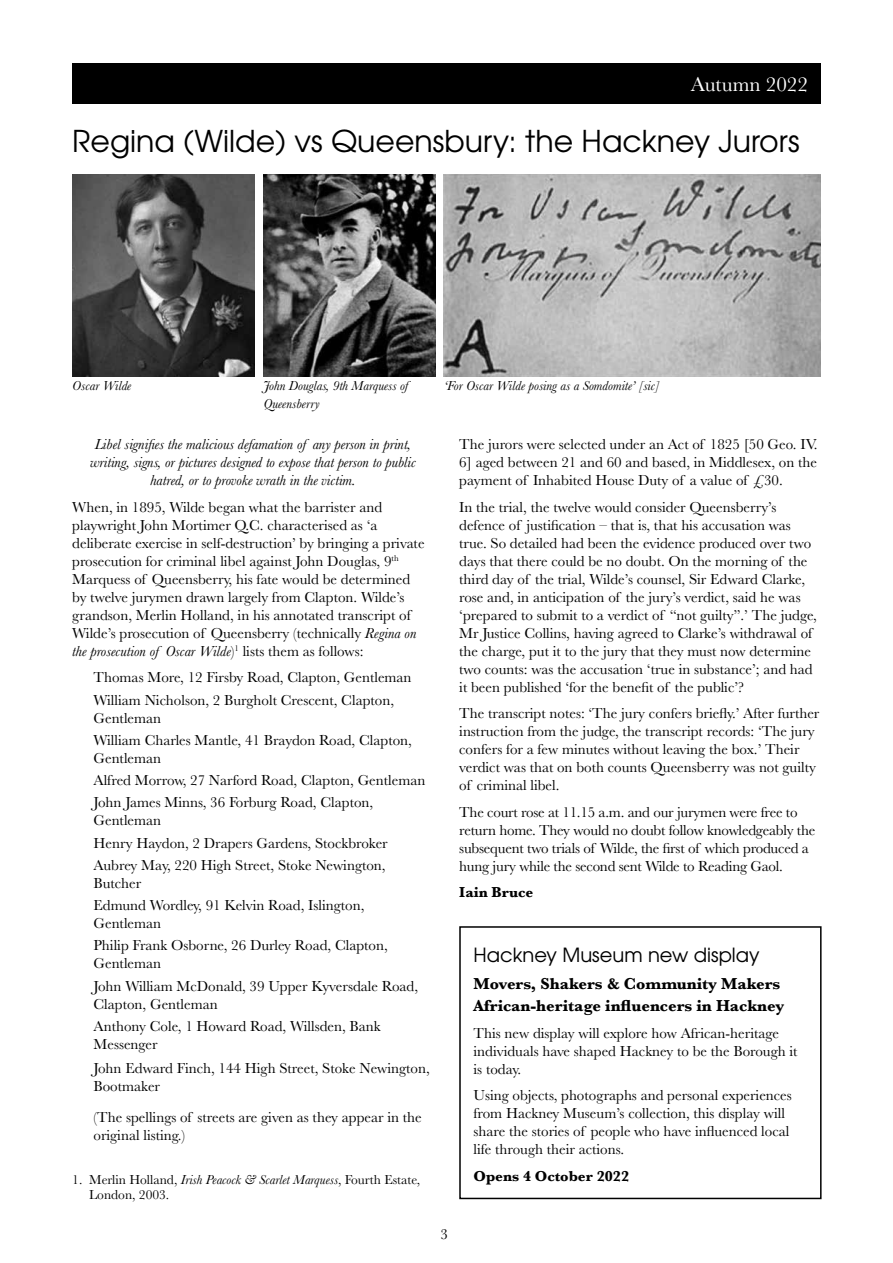
<style>
.page{position:relative;width:893px;height:1263px;background:#fff}
.page>*{position:absolute;margin:0;border:0;box-sizing:border-box;transform-origin:0 0}
.t1{font:30px "Te X Gyre Adventor";color:#000}
.t2{font:21px "Baskerville";color:#fff}
.t3{font:19.5px "Te X Gyre Adventor";color:#000}
.t4{font:700 16.5px/22.2px "Baskerville";color:#000}
.t5{font:15px/18px "Baskerville";color:#000}
.t6{font:italic 15px/18px "Baskerville";color:#000;text-align:center}
.t7{font:700 15px "Baskerville";color:#000}
.t8{font:italic 13.5px/18px "Baskerville";color:#000}
.t9{font:13.5px/15px "Baskerville";color:#000}
.s1{font-style:italic}
</style>
<div class="page">
<div style="left:72px;top:64px;width:749px;height:40px;background:#000"></div>
<img style="left:264px;top:174px;width:172px;height:203px">
<img style="left:72px;top:174px;width:182px;height:203px">
<img style="left:444px;top:174px;width:377px;height:203px">
<div style="left:459px;top:926px;width:363px;height:273px;border:2px solid #000"></div>
<h2 class="t2" style="left:691px;top:71px;width:119px">Autumn 2022</h2>
<h1 class="t1" style="left:72px;top:117px;width:729px">Regina (Wilde) vs Queensbury: the Hackney Jurors</h1>
<p class="t8" style="left:72px;top:376px;width:61px">Oscar Wilde</p>
<p class="t8" style="left:264px;top:377px;width:146px">John Douglas, 9th Marquess of<br>Queensberry</p>
<p class="t8" style="left:444px;top:376px;width:217px">‘For Oscar Wilde posing as a Somdomite’ [sic]</p>
<p class="t6" style="left:90px;top:435px;width:327px">Libel signifies the malicious defamation of any person in print, writing, signs, or pictures designed to expose that person to public hatred, or to provoke wrath in the victim.</p>
<p class="t5" style="left:72px;top:498px;width:354px">When, in 1895, Wilde began what the barrister and playwright John Mortimer Q.C. characterised as ‘a deliberate exercise in self-destruction’ by bringing a private prosecution for criminal libel against John Douglas, 9<sup>th </sup>Marquess of Queensberry, his fate would be determined by twelve jurymen drawn largely from Clapton. Wilde’s grandson, Merlin Holland, in his annotated transcript of Wilde’s prosecution of Queensberry (technically <span class="s1">Regina on the prosecution of Oscar Wilde</span>)<sup>1</sup> lists them as follows:</p>
<p class="t5" style="left:94px;top:667px;width:320px;line-height:22.2px">Thomas More, 12 Firsby Road, Clapton, Gentleman<br>William Nicholson, 2 Burgholt Crescent, Clapton,</p>
<p class="t5" style="left:94px;top:707px;width:320px;line-height:22.2px">Gentleman<br>William Charles Mantle, 41 Braydon Road, Clapton,</p>
<p class="t5" style="left:94px;top:747px;width:333px;line-height:22.2px">Gentleman<br>Alfred Morrow, 27 Narford Road, Clapton, Gentleman<br>John James Minns, 36 Forburg Road, Clapton,</p>
<p class="t5" style="left:94px;top:810px;width:296px;line-height:22.2px">Gentleman<br>Henry Haydon, 2 Drapers Gardens, Stockbroker<br>Aubrey May, 220 High Street, Stoke Newington,</p>
<p class="t5" style="left:94px;top:872px;width:272px;line-height:22.2px">Butcher<br>Edmund Wordley, 91 Kelvin Road, Islington,</p>
<p class="t5" style="left:94px;top:912px;width:296px;line-height:22.2px">Gentleman<br>Philip Frank Osborne, 26 Durley Road, Clapton,</p>
<p class="t5" style="left:94px;top:953px;width:326px;line-height:22.2px">Gentleman<br>John William McDonald, 39 Upper Kyversdale Road,</p>
<p class="t5" style="left:94px;top:993px;width:289px;line-height:22.2px">Clapton, Gentleman<br>Anthony Cole, 1 Howard Road, Willsden, Bank</p>
<p class="t5" style="left:94px;top:1032px;width:338px;line-height:24.3px">Messenger<br>John Edward Finch, 144 High Street, Stoke Newington,</p>
<p class="t5" style="left:94px;top:1071px;width:330px;line-height:30.8px">Bootmaker<br>(The spellings of streets are given as they appear in the</p>
<p class="t5" style="left:94px;top:1126px;width:93px">original listing.)</p>
<p class="t9" style="left:89px;top:1172px;width:333px;text-indent:-17px">1. Merlin Holland, <span class="s1">Irish Peacock &amp; Scarlet Marquess</span>, Fourth Estate,<br>London, 2003.</p>
<p class="t5" style="left:459px;top:436px;width:360px;text-align:justify">The jurors were selected under an Act of 1825 [50 Geo. IV.<br>6] aged between 21 and 60 and based, in Middlesex, on the payment of Inhabited House Duty of a value of £30.</p>
<p class="t5" style="left:459px;top:498px;width:359px">In the trial, the twelve would consider Queensberry’s defence of justification – that is, that his accusation was true. So detailed had been the evidence produced over two days that there could be no doubt. On the morning of the third day of the trial, Wilde’s counsel, Sir Edward Clarke, rose and, in anticipation of the jury’s verdict, said he was ‘prepared to submit to a verdict of “not guilty”.’ The judge, Mr Justice Collins, having agreed to Clarke’s withdrawal of the charge, put it to the jury that they must now determine two counts: was the accusation ‘true in substance’; and had it been published ‘for the benefit of the public’?</p>
<p class="t5" style="left:459px;top:705px;width:362px">The transcript notes: ‘The jury confers briefly.’ After further instruction from the judge, the transcript records: ‘The jury confers for a few minutes without leaving the box.’ Their verdict was that on both counts Queensberry was not guilty of criminal libel.</p>
<p class="t5" style="left:459px;top:803px;width:358px">The court rose at 11.15 a.m. and our jurymen were free to return home. They would no doubt follow knowledgeably the subsequent two trials of Wilde, the first of which produced a hung jury while the second sent Wilde to Reading Gaol.</p>
<p class="t7" style="left:459px;top:882px;width:76px">Iain Bruce</p>
<p class="t5" style="left:441px;top:1225px;width:9px">3</p>
<h3 class="t3" style="left:473px;top:940px;width:288px">Hackney Museum new display</h3>
<p class="t4" style="left:473px;top:972px;width:312px">Movers, Shakers &amp; Community Makers<br>African-heritage influencers in Hackney</p>
<p class="t5" style="left:473px;top:1024px;width:326px">This new display will explore how African-heritage individuals have shaped Hackney to be the Borough it is today.</p>
<p class="t5" style="left:473px;top:1086px;width:320px">Using objects, photographs and personal experiences from Hackney Museum’s collection, this display will share the stories of people who have influenced local life through their actions.</p>
<p class="t7" style="left:473px;top:1165px;width:157px">Opens 4 October 2022</p>
</div>
